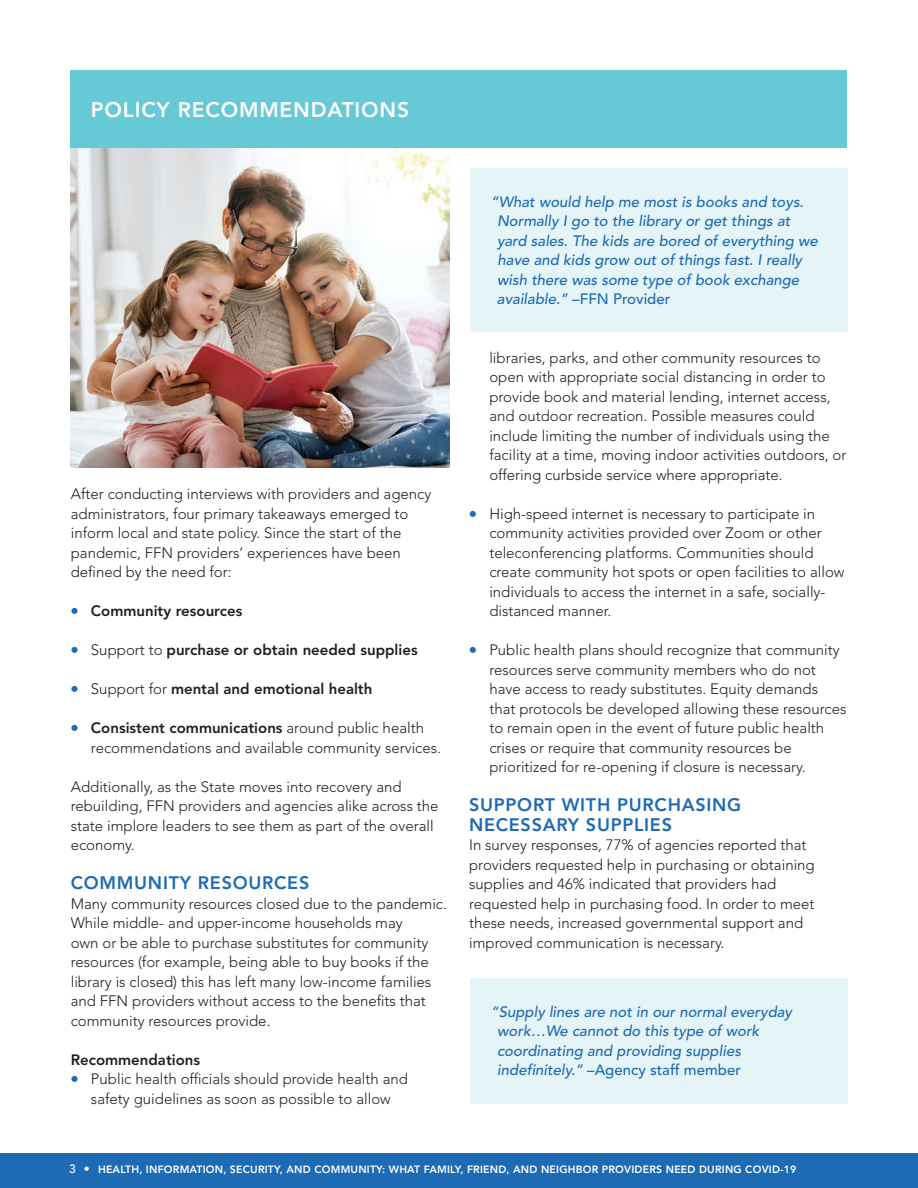
<style>
.page{position:relative;width:918px;height:1188px;background:#fff}
.page>*{position:absolute;margin:0;border:0;box-sizing:border-box;transform-origin:0 0}
.t1{font:800 21px "Avenir LT Std";letter-spacing:.04em;color:#fff}
.t2{font:800 18px/19.5px "Avenir LT Std";letter-spacing:.04em;color:#1d6ab5}
.t3{font:300 15px/19.5px "Avenir LT Std";color:#231f20}
.t4{font:italic 500 15px/19.5px "Avenir LT Std";color:#1d6ab5}
.bold_no_space{font:800 15px "Avenir LT Std";color:#231f20}
.t5{font:800 10.5px "Avenir LT Std";letter-spacing:.02em;color:#fff}
.s1{font-family:"Houschka Alt Pro";font-weight:600;color:#1d6ab5}
.s2{font-weight:300}
.s3{font-weight:800}
.s4{font-style:normal}
.s5{font-weight:500;font-size:12px}
</style>
<div class="page">
<div style="left:0;top:1153px;width:918px;height:35px;background:#1d6ab5"></div>
<div style="left:71px;top:70px;width:776px;height:78px;background:#66cad6"></div>
<div style="left:470px;top:168px;width:378px;height:164px;background:#e5f5f7"></div>
<div style="left:470px;top:978px;width:378px;height:126px;background:#e5f5f7"></div>
<img style="left:71px;top:148px;width:378px;height:320px">
<p class="t1" style="left:91px;top:97px;width:320px">POLICY RECOMMENDATIONS</p>
<p class="t3" style="left:71px;top:484px;width:362px">After conducting interviews with providers and agency administrators, four primary takeaways emerged to inform local and state policy. Since the start of the pandemic, FFN providers’ experiences have been defined by the need for:</p>
<p class="bold_no_space" style="left:71px;top:602px;width:173px"><span class="s1">•</span> Community resources</p>
<p class="bold_no_space" style="left:71px;top:641px;width:348px"><span class="s1">•</span> <span class="s2">Support to</span> purchase or obtain needed supplies</p>
<p class="bold_no_space" style="left:71px;top:680px;width:303px"><span class="s1">•</span> <span class="s2">Support for</span> mental and emotional health</p>
<p class="t3" style="left:91px;top:718px;width:352px;text-indent:-20px"><span class="s1">•</span> <span class="s3">Consistent communications</span> around public health recommendations and available community services.</p>
<p class="t3" style="left:71px;top:777px;width:369px">Additionally, as the State moves into recovery and rebuilding, FFN providers and agencies alike across the state implore leaders to see them as part of the overall economy.</p>
<p class="t2" style="left:71px;top:873px;width:240px">COMMUNITY RESOURCES</p>
<p class="t3" style="left:71px;top:894px;width:378px">Many community resources closed due to the pandemic.<br>While middle- and upper-income households may<br>own or be able to purchase substitutes for community resources (for example, being able to buy books if the library is closed) this has left many low-income families and FFN providers without access to the benefits that community resources provide.</p>
<p class="bold_no_space" style="left:71px;top:1051px;width:131px">Recommendations</p>
<p class="t3" style="left:71px;top:1069px;width:339px;text-align:center"><span class="s1">•</span> Public health officials should provide health and safety guidelines as soon as possible to allow</p>
<p class="t4" style="left:497px;top:192px;width:322px;text-indent:-6px">“What would help me most is books and toys.<br>Normally I go to the library or get things at yard sales. The kids are bored of everything we have and kids grow out of things fast. I really wish there was some type of book exchange available.” <span class="s4">–FFN Provider</span></p>
<p class="t3" style="left:489px;top:348px;width:359px">libraries, parks, and other community resources to open with appropriate social distancing in order to provide book and material lending, internet access, and outdoor recreation. Possible measures could include limiting the number of individuals using the facility at a time, moving indoor activities outdoors, or offering curbside service where appropriate.</p>
<p class="t3" style="left:489px;top:504px;width:357px;text-indent:-20px"><span class="s1">•</span> High-speed internet is necessary to participate in community activities provided over Zoom or other teleconferencing platforms. Communities should create community hot spots or open facilities to allow individuals to access the internet in a safe, socially&shy;distanced manner.</p>
<p class="t3" style="left:489px;top:640px;width:359px;text-indent:-20px"><span class="s1">•</span> Public health plans should recognize that community resources serve community members who do not have access to ready substitutes. Equity demands that protocols be developed allowing these resources to remain open in the event of future public health crises or require that community resources be prioritized for re-opening if closure is necessary.</p>
<p class="t2" style="left:469px;top:795px;width:274px">SUPPORT WITH PURCHASING<br>NECESSARY SUPPLIES</p>
<p class="t3" style="left:469px;top:835px;width:347px">In survey responses, 77% of agencies reported that providers requested help in purchasing or obtaining supplies and 46% indicated that providers had requested help in purchasing food. In order to meet these needs, increased governmental support and improved communication is necessary.</p>
<p class="t4" style="left:497px;top:1002px;width:297px;text-indent:-6px">“Supply lines are not in our normal everyday work…We cannot do this type of work coordinating and providing supplies indefinitely.” <span class="s4">–Agency staff member</span></p>
<p class="t5" style="left:69px;top:1164px;width:729px"><span class="s5">3 •</span> HEALTH, INFORMATION, SECURITY, AND COMMUNITY: WHAT FAMILY, FRIEND, AND NEIGHBOR PROVIDERS NEED DURING COVID-19</p>
</div>
